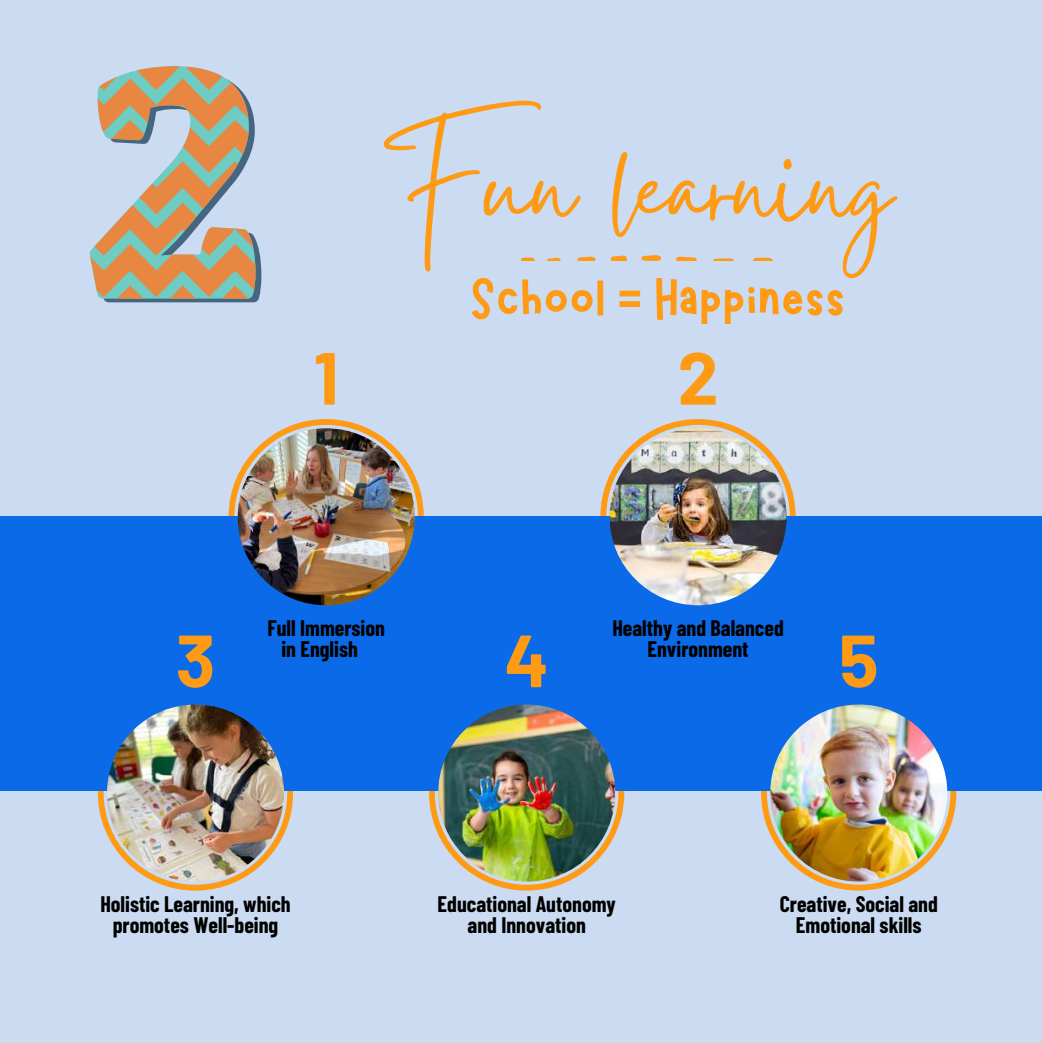
<style>
.page{position:relative;width:1042px;height:1043px;background:#fff}
.page>*{position:absolute;margin:0;border:0;box-sizing:border-box;transform-origin:0 0}
.t1{font:143.15px "Gistesy";color:#ff9a14}
.t2{font:700 73.67px "Barlow";color:#ff9a14}
.t3{font:60.2px "Marykate";color:#ff9a14}
.t4{font:700 21.88px/21.2px "Barlow Condensed";color:#000;text-align:center}
</style>
<div class="page">
<div style="left:0;top:0;width:1041px;height:1041px;background:#cbdbf1"></div>
<svg style="left:228px;top:419px;width:195px;height:97px"></svg>
<svg style="left:600px;top:419px;width:195px;height:97px"></svg>
<svg style="left:429px;top:790px;width:195px;height:100px"></svg>
<svg style="left:98px;top:790px;width:195px;height:100px"></svg>
<svg style="left:760px;top:790px;width:196px;height:100px"></svg>
<div style="left:0;top:516px;width:1041px;height:274px;background:#0a6ae8"></div>
<img style="left:238px;top:428px;width:176px;height:177px;border-radius:50%">
<img style="left:609px;top:428px;width:177px;height:177px;border-radius:50%">
<img style="left:107px;top:704px;width:177px;height:177px;border-radius:50%">
<img style="left:438px;top:704px;width:177px;height:177px;border-radius:50%">
<img style="left:770px;top:704px;width:177px;height:177px;border-radius:50%">
<svg style="left:89px;top:66px;width:172px;height:236px"></svg>
<svg style="left:713px;top:258px;width:21px;height:2px"></svg>
<svg style="left:676px;top:256px;width:21px;height:4px"></svg>
<svg style="left:753px;top:257px;width:19px;height:3px"></svg>
<svg style="left:641px;top:255px;width:20px;height:5px"></svg>
<svg style="left:610px;top:255px;width:17px;height:5px"></svg>
<svg style="left:577px;top:256px;width:18px;height:4px"></svg>
<svg style="left:521px;top:257px;width:13px;height:3px"></svg>
<svg style="left:547px;top:257px;width:13px;height:3px"></svg>
<h1 class="t1" style="left:385px;top:88px;width:508px">Fun learning</h1>
<h3 class="t3" style="left:470px;top:259px;width:377px">School = Happiness</h3>
<h2 class="t2" style="left:314px;top:331px;width:26px">1</h2>
<h2 class="t2" style="left:677px;top:331px;width:43px">2</h2>
<p class="t4" style="left:281px;top:616px;width:105px;text-align:left;text-indent:-14px">Full Immersion in English</p>
<p class="t4" style="left:612px;top:616px;width:173px">Healthy and Balanced<br>Environment</p>
<h2 class="t2" style="left:175px;top:613px;width:41px">3</h2>
<h2 class="t2" style="left:504px;top:613px;width:46px">4</h2>
<h2 class="t2" style="left:838px;top:613px;width:41px">5</h2>
<p class="t4" style="left:100px;top:892px;width:192px">Holistic Learning, which promotes Well-being</p>
<p class="t4" style="left:437px;top:892px;width:180px">Educational Autonomy and Innovation</p>
<p class="t4" style="left:779px;top:892px;width:159px">Creative, Social and<br>Emotional skills</p>
</div>
